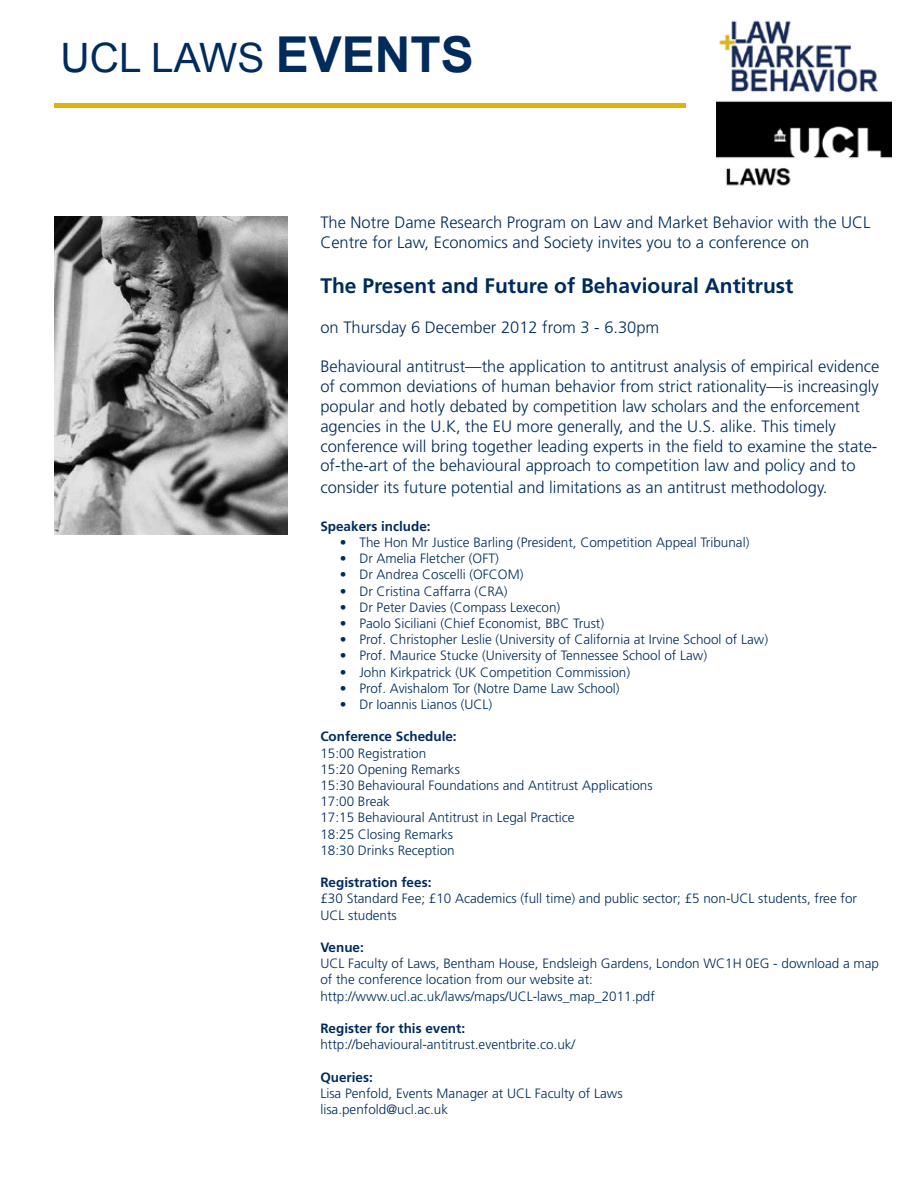
<style>
.page{position:relative;width:918px;height:1188px;background:#fff}
.page>*{position:absolute;margin:0;border:0;box-sizing:border-box;transform-origin:0 0}
.t1{font:40.5px "Arial";color:#002b5c}
.t2{font:700 21px "Frutiger";color:#002b5c}
.t3{font:300 16.5px/19.8px "Frutiger";color:#002b5c}
.t4{font:300 13.5px/16.2px "Frutiger";color:#002b5c}
.t5{font:700 13.5px "Frutiger";color:#002b5c}
.s1{font-weight:700;font-size:49.5px}
</style>
<div class="page">
<img style="left:716px;top:20px;width:175px;height:166px">
<hr style="left:54px;top:104px;width:632px;height:4px;background:#deb408">
<img style="left:54px;top:216px;width:234px;height:319px">
<h1 class="t1" style="left:61px;top:31px;width:415px">UCL LAWS <span class="s1">EVENTS</span></h1>
<p class="t3" style="left:320px;top:213px;width:552px">The Notre Dame Research Program on Law and Market Behavior with the UCL<br>Centre for Law, Economics and Society invites you to a conference on</p>
<h2 class="t2" style="left:320px;top:274px;width:475px">The Present and Future of Behavioural Antitrust</h2>
<p class="t3" style="left:320px;top:317px;width:340px">on Thursday 6 December 2012 from 3 - 6.30pm</p>
<p class="t3" style="left:320px;top:357px;width:561px">Behavioural antitrust—the application to antitrust analysis of empirical evidence of common deviations of human behavior from strict rationality—is increasingly popular and hotly debated by competition law scholars and the enforcement agencies in the U.K, the EU more generally, and the U.S. alike. This timely conference will bring together leading experts in the field to examine the state&shy;of-the-art of the behavioural approach to competition law and policy and to</p>
<p class="t3" style="left:320px;top:478px;width:509px">consider its future potential and limitations as an antitrust methodology.</p>
<p class="t5" style="left:320px;top:518px;width:112px">Speakers include:</p>
<p class="t4" style="left:340px;top:534px;width:411px">• The Hon Mr Justice Barling (President, Competition Appeal Tribunal)</p>
<p class="t4" style="left:340px;top:551px;width:160px">• Dr Amelia Fletcher (OFT)</p>
<p class="t4" style="left:340px;top:567px;width:185px">• Dr Andrea Coscelli (OFCOM)</p>
<p class="t4" style="left:340px;top:583px;width:169px">• Dr Cristina Caffarra (CRA)</p>
<p class="t4" style="left:340px;top:599px;width:222px">• Dr Peter Davies (Compass Lexecon)</p>
<p class="t4" style="left:340px;top:615px;width:266px">• Paolo Siciliani (Chief Economist, BBC Trust)</p>
<p class="t4" style="left:340px;top:632px;width:430px">• Prof. Christopher Leslie (University of California at Irvine School of Law)</p>
<p class="t4" style="left:340px;top:648px;width:369px">• Prof. Maurice Stucke (University of Tennessee School of Law)</p>
<p class="t4" style="left:340px;top:664px;width:292px">• John Kirkpatrick (UK Competition Commission)</p>
<p class="t4" style="left:340px;top:680px;width:281px">• Prof. Avishalom Tor (Notre Dame Law School)</p>
<p class="t4" style="left:340px;top:696px;width:154px">• Dr Ioannis Lianos (UCL)</p>
<p class="t5" style="left:320px;top:729px;width:138px">Conference Schedule:</p>
<p class="t4" style="left:320px;top:745px;width:334px">15:00 Registration<br>15:20 Opening Remarks<br>15:30 Behavioural Foundations and Antitrust Applications<br>17:00 Break<br>17:15 Behavioural Antitrust in Legal Practice<br>18:25 Closing Remarks<br>18:30 Drinks Reception</p>
<p class="t5" style="left:320px;top:875px;width:113px">Registration fees:</p>
<p class="t4" style="left:320px;top:891px;width:538px">£30 Standard Fee; £10 Academics (full time) and public sector; £5 non-UCL students, free for<br>UCL students</p>
<p class="t5" style="left:320px;top:939px;width:45px">Venue:</p>
<p class="t4" style="left:320px;top:956px;width:560px">UCL Faculty of Laws, Bentham House, Endsleigh Gardens, London WC1H 0EG - download a map of the conference location from our website at: http://www.ucl.ac.uk/laws/maps/UCL-laws_map_2011.pdf</p>
<p class="t5" style="left:320px;top:1020px;width:146px">Register for this event:</p>
<p class="t4" style="left:320px;top:1037px;width:257px">http://behavioural-antitrust.eventbrite.co.uk/</p>
<p class="t5" style="left:320px;top:1069px;width:54px">Queries:</p>
<p class="t4" style="left:320px;top:1085px;width:304px">Lisa Penfold, Events Manager at UCL Faculty of Laws lisa.penfold@ucl.ac.uk</p>
</div>
